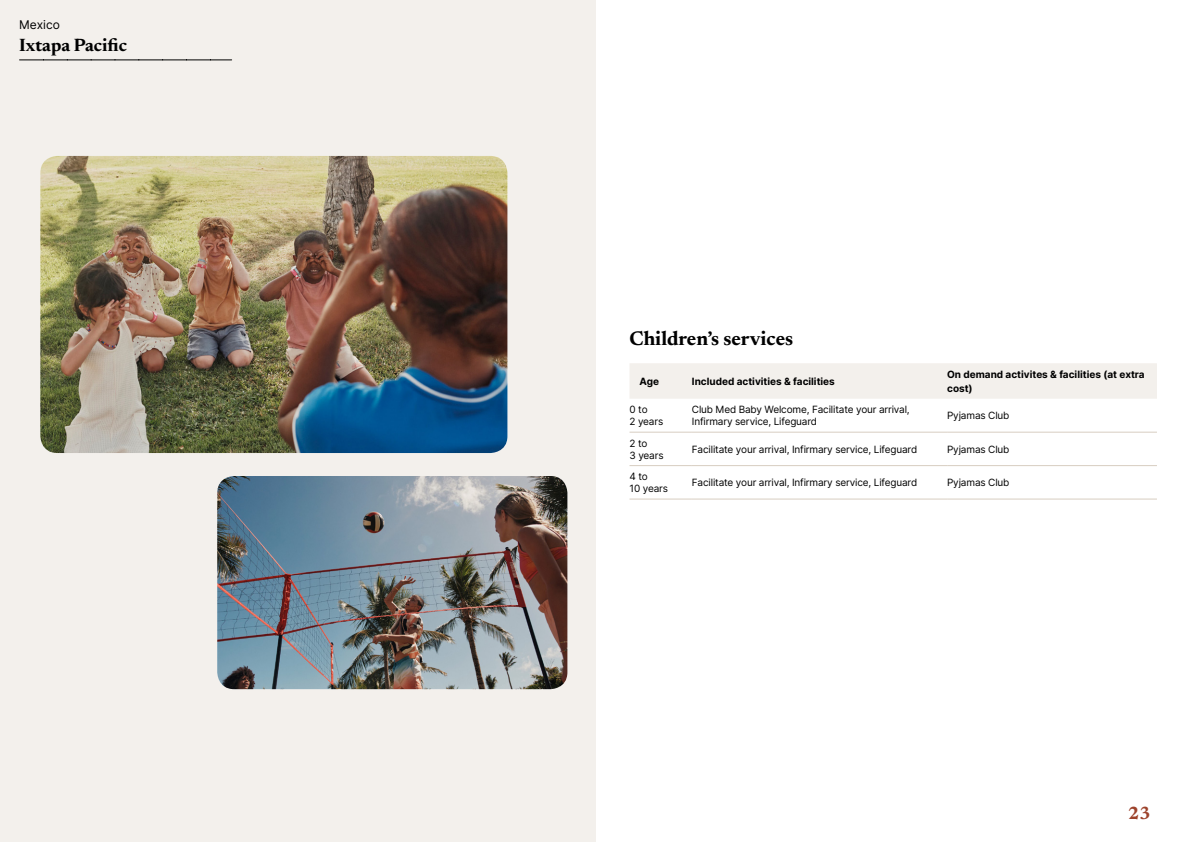
<style>
.page{position:relative;width:1191px;height:842px;background:#fff}
.page>*{position:absolute;margin:0;border:0;box-sizing:border-box;transform-origin:0 0}
.t1{font:700 20px "Newsreader 24 pt";color:#000}
.t2{font:700 18px "Newsreader 24 pt";color:#000}
.t3{font:700 18px "Newsreader 24 pt";color:#9d432c}
.t4{font:12px "Inter";color:#000}
.t5{font:10px/12px "Inter";letter-spacing:-.015em;color:#000}
.t6{font:700 10px/14px "Inter";color:#000}
</style>
<div class="page">
<div style="left:0;top:0;width:595px;height:842px;background:#f3f0ec"></div>
<img style="left:40px;top:156px;width:467px;height:297px">
<img style="left:217px;top:476px;width:350px;height:213px">
<svg style="left:20px;top:60px;width:212px;height:1px"></svg>
<div style="left:630px;top:363px;width:527px;height:36px;background:#f3f0ec"></div>
<hr style="left:629px;top:432px;width:63px;height:1px;background:#d7cdc1">
<hr style="left:692px;top:432px;width:255px;height:1px;background:#d7cdc1">
<hr style="left:947px;top:432px;width:210px;height:1px;background:#d7cdc1">
<hr style="left:629px;top:465px;width:63px;height:1px;background:#d7cdc1">
<hr style="left:692px;top:465px;width:255px;height:1px;background:#d7cdc1">
<hr style="left:947px;top:465px;width:210px;height:1px;background:#d7cdc1">
<hr style="left:629px;top:498px;width:63px;height:1px;background:#d7cdc1">
<hr style="left:692px;top:498px;width:255px;height:1px;background:#d7cdc1">
<hr style="left:947px;top:498px;width:210px;height:1px;background:#d7cdc1">
<p class="t4" style="left:19px;top:15px;width:42px">Mexico</p>
<h2 class="t2" style="left:19px;top:32px;width:109px">Ixtapa Pacific</h2>
<h1 class="t1" style="left:629px;top:324px;width:165px">Children’s services</h1>
<p class="t6" style="left:639px;top:374px;width:21px">Age</p>
<p class="t6" style="left:692px;top:374px;width:144px">Included activities &amp; facilities</p>
<p class="t6" style="left:947px;top:367px;width:199px">On demand activites &amp; facilities (at extra cost)</p>
<p class="t5" style="left:629px;top:403px;width:35px">0 to<br>2 years</p>
<p class="t5" style="left:692px;top:403px;width:219px">Club Med Baby Welcome, Facilitate your arrival,<br>Infirmary service, Lifeguard</p>
<p class="t5" style="left:947px;top:409px;width:64px">Pyjamas Club</p>
<p class="t5" style="left:629px;top:437px;width:36px">2 to<br>3 years</p>
<p class="t5" style="left:692px;top:443px;width:227px">Facilitate your arrival, Infirmary service, Lifeguard</p>
<p class="t5" style="left:947px;top:443px;width:64px">Pyjamas Club</p>
<p class="t5" style="left:629px;top:470px;width:40px">4 to<br>10 years</p>
<p class="t5" style="left:692px;top:476px;width:227px">Facilitate your arrival, Infirmary service, Lifeguard</p>
<p class="t5" style="left:947px;top:476px;width:64px">Pyjamas Club</p>
<h2 class="t3" style="left:1128px;top:800px;width:24px">23</h2>
</div>
